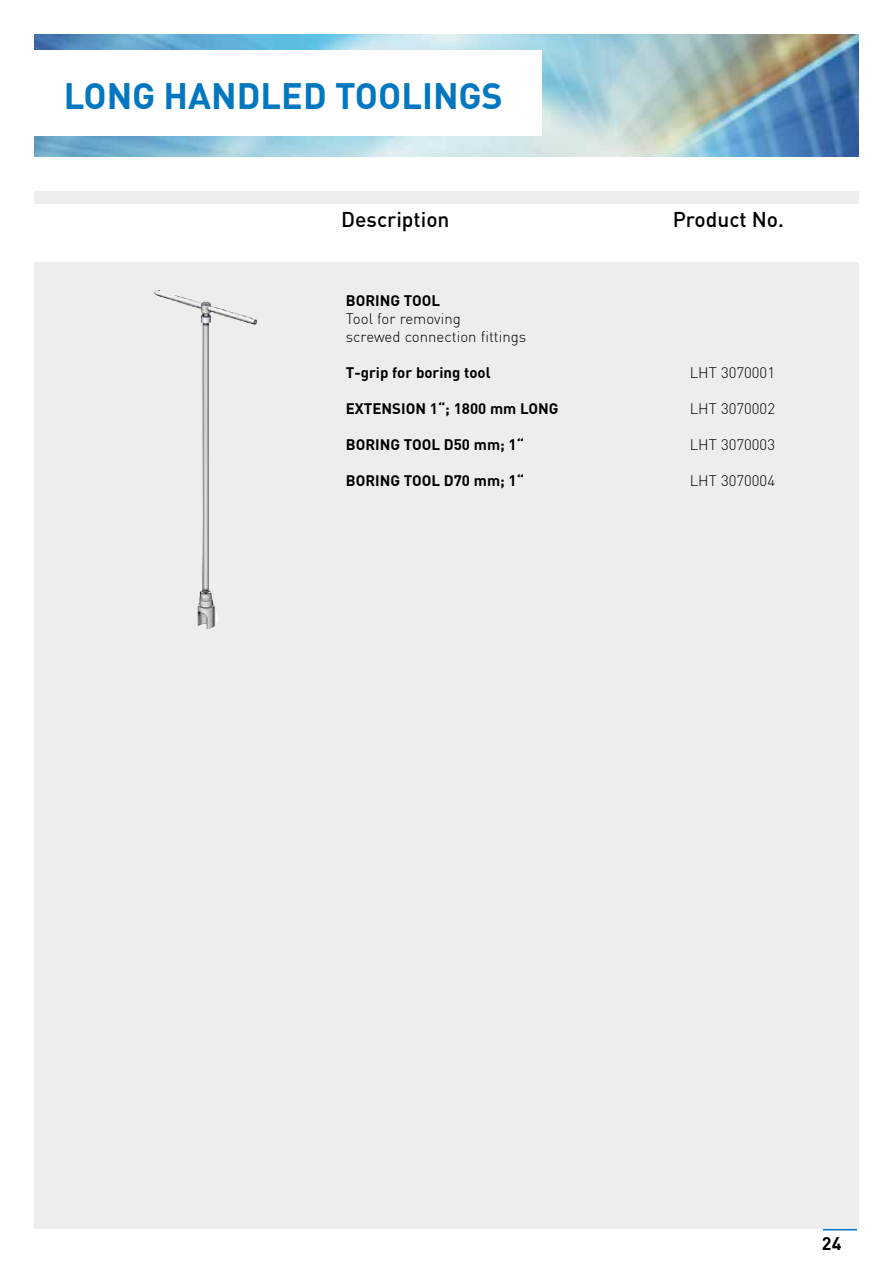
<style>
.page{position:relative;width:893px;height:1263px;background:#fff}
.page>*{position:absolute;margin:0;border:0;box-sizing:border-box;transform-origin:0 0}
.t1{font:700 36px "DIN";color:#0077be}
.t2{font:500 21px "DIN";color:#000}
.t3{font:700 18px "DIN";color:#000}
.t4{font:700 15px "DIN";color:#000}
.t5{font:300 15px/18px "DIN";color:#000}
</style>
<div class="page">
<div style="left:34px;top:191px;width:825px;height:1038px;background:#ededed"></div>
<img style="left:34px;top:34px;width:825px;height:122px">
<div style="left:0;top:204px;width:879px;height:57px;background:#fff"></div>
<div style="left:1px;top:51px;width:540px;height:85px;background:#fff"></div>
<img style="left:154px;top:290px;width:104px;height:339px">
<hr style="left:823px;top:1229px;width:34px;height:1px;background:#0077be">
<h1 class="t1" style="left:64px;top:72px;width:441px">LONG HANDLED TOOLINGS</h1>
<h2 class="t2" style="left:341px;top:206px;width:110px">Description</h2>
<h2 class="t2" style="left:673px;top:206px;width:113px">Product No.</h2>
<p class="t4" style="left:346px;top:291px;width:96px">BORING TOOL</p>
<p class="t5" style="left:346px;top:309px;width:182px">Tool for removing<br>screwed connection fittings</p>
<p class="t4" style="left:346px;top:363px;width:146px">T-grip for boring tool</p>
<p class="t4" style="left:346px;top:399px;width:214px">EXTENSION 1“; 1800 mm LONG</p>
<p class="t4" style="left:346px;top:435px;width:180px">BORING TOOL D50 mm; 1“</p>
<p class="t4" style="left:346px;top:471px;width:180px">BORING TOOL D70 mm; 1“</p>
<p class="t5" style="left:690px;top:363px;width:87px">LHT 3070001</p>
<p class="t5" style="left:690px;top:399px;width:87px">LHT 3070002</p>
<p class="t5" style="left:690px;top:435px;width:87px">LHT 3070003</p>
<p class="t5" style="left:690px;top:471px;width:87px">LHT 3070004</p>
<p class="t3" style="left:822px;top:1232px;width:21px">24</p>
</div>
